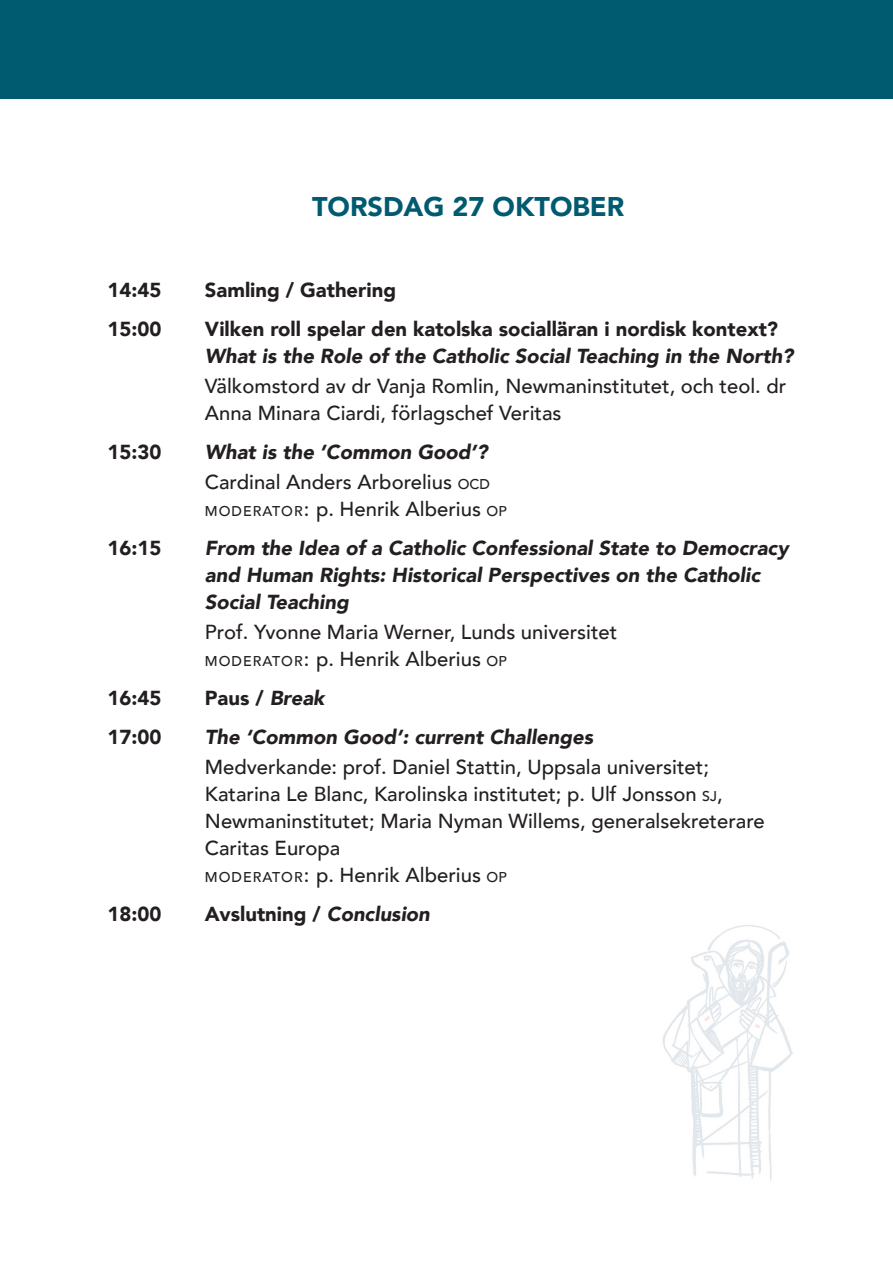
<style>
.page{position:relative;width:893px;height:1263px;background:#fff}
.page>*{position:absolute;margin:0;border:0;box-sizing:border-box;transform-origin:0 0}
.t1{font:900 27px "Avenir";color:#005a70}
.t2{font:500 20.25px/27px "Avenir";color:#231f20}
.t3{font:italic 900 20.25px/27px "Avenir";color:#231f20}
.t4{font:900 20.25px "Avenir";color:#231f20}
.s1{font-weight:900;font-style:italic}
.s2{font-size:14.1px}
.s3{font-style:inherit}
.s4{font-style:italic}
</style>
<div class="page">
<div style="left:0;top:0;width:893px;height:99px;background:#005a70"></div>
<img style="left:662px;top:925px;width:131px;height:257px">
<h1 class="t1" style="left:312px;top:184px;width:314px">TORSDAG 27 OKTOBER</h1>
<p class="t4" style="left:107px;top:273px;width:55px">14:45</p>
<p class="t4" style="left:205px;top:273px;width:193px">Samling / Gathering</p>
<p class="t4" style="left:107px;top:312px;width:55px">15:00</p>
<p class="t4" style="left:205px;top:312px;width:575px">Vilken roll spelar den katolska socialläran i nordisk kontext?</p>
<p class="t3" style="left:205px;top:342px;width:590px">What is the Role of the Catholic Social Teaching in the North?</p>
<p class="t2" style="left:205px;top:372px;width:583px">Välkomstord av dr Vanja Romlin, Newmaninstitutet, och teol. dr<br>Anna Minara Ciardi, förlagschef Veritas</p>
<p class="t4" style="left:107px;top:435px;width:55px">15:30</p>
<p class="t2" style="left:205px;top:436px;width:287px;line-height:30px"><span class="s1">What is the ’Common Good’?<br></span>Cardinal Anders Arborelius <span class="s2">OCD</span></p>
<p class="t2" style="left:205px;top:495px;width:303px"><span class="s2">MODERATOR</span><span class="s3">:</span> p. Henrik Alberius <span class="s2">OP</span></p>
<p class="t4" style="left:107px;top:531px;width:55px">16:15</p>
<p class="t3" style="left:205px;top:534px;width:585px">From the Idea of a Catholic Confessional State to Democracy and Human Rights: Historical Perspectives on the Catholic<br>Social Teaching</p>
<p class="t2" style="left:205px;top:618px;width:414px">Prof. Yvonne Maria Werner, Lunds universitet<br><span class="s2">MODERATOR</span><span class="s3">:</span> p. Henrik Alberius <span class="s2">OP</span></p>
<p class="t4" style="left:107px;top:681px;width:55px">16:45</p>
<p class="t4" style="left:205px;top:681px;width:121px">Paus / <span class="s4">Break</span></p>
<p class="t4" style="left:107px;top:720px;width:55px">17:00</p>
<p class="t3" style="left:205px;top:723px;width:390px">The ‘Common Good’: current Challenges</p>
<p class="t2" style="left:205px;top:753px;width:561px">Medverkande: prof. Daniel Stattin, Uppsala universitet; Katarina Le Blanc, Karolinska institutet; p. Ulf Jonsson <span class="s2">SJ</span>, Newmaninstitutet; Maria Nyman Willems, generalsekreterare Caritas Europa<br><span class="s2">MODERATOR</span><span class="s3">:</span> p. Henrik Alberius <span class="s2">OP</span></p>
<p class="t4" style="left:107px;top:897px;width:55px">18:00</p>
<p class="t4" style="left:205px;top:897px;width:227px">Avslutning / <span class="s4">Conclusion</span></p>
</div>
